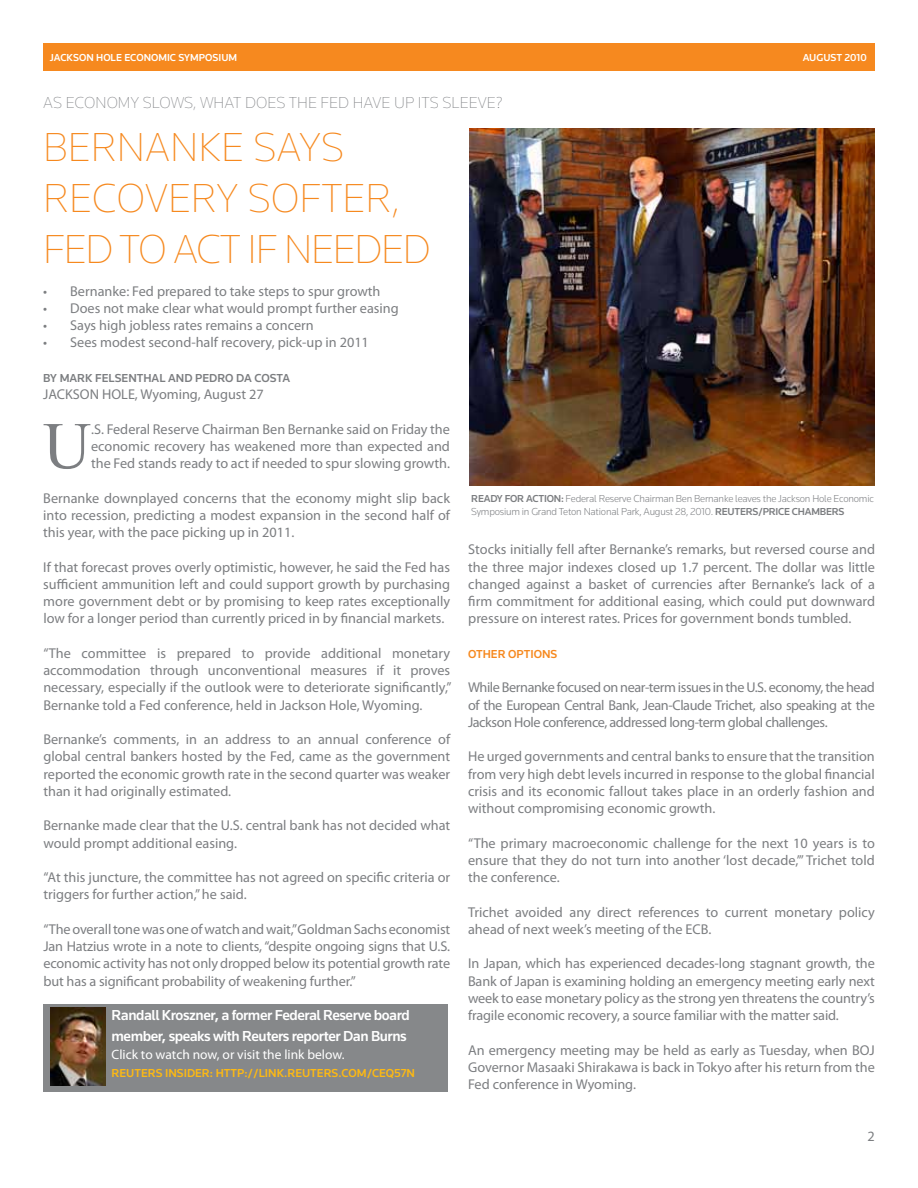
<style>
.page{position:relative;width:918px;height:1188px;background:#fff}
.page>*{position:absolute;margin:0;border:0;box-sizing:border-box;transform-origin:0 0}
.t1{font:66.3px "Times New Roman";color:#7c7e81}
.t2{font:200 42px/51px "Knowledge";color:#f6891f}
.t3{font:200 16.5px "Knowledge";color:#7c7e81}
.t4{font:500 15px/21px "Knowledge";letter-spacing:-.03em;color:#fff}
.t5{font:14.25px/17.2px "Myriad Pro";color:#7c7e81;text-align:justify}
.t6{font:13.5px "Myriad Pro";color:#fff}
.t7{font:500 12px "Knowledge";color:#fdb913}
.t8{font:500 12px "Knowledge";color:#7c7e81}
.t9{font:500 12px "Knowledge";color:#f6891f}
.t10{font:300 10.5px/13.5px "Knowledge";letter-spacing:-.02em;color:#7c7e81}
.t11{font:500 10.5px "Knowledge";color:#fff}
.t12{font:500 10.5px "Knowledge";letter-spacing:-.02em;color:#7c7e81}
.s1{font-weight:500}
</style>
<div class="page">
<div style="left:43px;top:43px;width:832px;height:28px;background:#f6891f"></div>
<img style="left:470px;top:129px;width:405px;height:356px">
<div style="left:43px;top:1004px;width:405px;height:87px;background:#86888a"></div>
<img style="left:51px;top:1008px;width:54px;height:77px">
<p class="t11" style="left:50px;top:51px;width:189px">JACKSON HOLE ECONOMIC SYMPOSIUM</p>
<p class="t11" style="left:803px;top:51px;width:65px">AUGUST 2010</p>
<p class="t3" style="left:43px;top:93px;width:461px">AS ECONOMY SLOWS, WHAT DOES THE FED HAVE UP ITS SLEEVE?</p>
<h2 class="t2" style="left:43px;top:121px;width:389px">BERNANKE SAYS<br>RECOVERY SOFTER,<br>FED TO ACT I F NEEDED</h2>
<p class="t5" style="left:43px;top:282px;width:339px">• Bernanke: Fed prepared to take steps to spur growth</p>
<p class="t5" style="left:43px;top:299px;width:357px">• Does not make clear what would prompt further easing</p>
<p class="t5" style="left:43px;top:316px;width:272px">• Says high jobless rates remains a concern</p>
<p class="t5" style="left:43px;top:334px;width:327px">• Sees modest second-half recovery, pick-up in 2011</p>
<p class="t8" style="left:43px;top:370px;width:248px">BY MARK FELSENTHAL AND PEDRO DA COSTA</p>
<p class="t5" style="left:43px;top:385px;width:222px">JACKSON HOLE, Wyoming, August 27</p>
<h1 class="t1" style="left:43px;top:401px;width:49px">U</h1>
<p class="t5" style="left:91px;top:420px;width:360px">.S. Federal Reserve Chairman Ben Bernanke said on Friday the economic recovery has weakened more than expected and the Fed stands ready to act if needed to spur slowing growth.</p>
<p class="t5" style="left:43px;top:489px;width:408px">Bernanke downplayed concerns that the economy might slip back into recession, predicting a modest expansion in the second half of this year, with the pace picking up in 2011.</p>
<p class="t5" style="left:43px;top:558px;width:408px">If that forecast proves overly optimistic, however, he said the Fed has sufficient ammunition left and could support growth by purchasing more government debt or by promising to keep rates exceptionally low for a longer period than currently priced in by financial markets.</p>
<p class="t5" style="left:43px;top:644px;width:410px">“The committee is prepared to provide additional monetary accommodation through unconventional measures if it proves necessary, especially if the outlook were to deteriorate significantly,” Bernanke told a Fed conference, held in Jackson Hole, Wyoming.</p>
<p class="t5" style="left:43px;top:730px;width:408px">Bernanke’s comments, in an address to an annual conference of global central bankers hosted by the Fed, came as the government reported the economic growth rate in the second quarter was weaker than it had originally estimated.</p>
<p class="t5" style="left:43px;top:817px;width:408px">Bernanke made clear that the U.S. central bank has not decided what would prompt additional easing.</p>
<p class="t5" style="left:43px;top:869px;width:408px">“At this juncture, the committee has not agreed on specific criteria or triggers for further action,”he said.</p>
<p class="t5" style="left:43px;top:920px;width:408px">“Theoveralltonewasoneofwatchandwait,”GoldmanSachseconomist Jan Hatzius wrote in a note to clients, “despite ongoing signs that U.S. economic activity has not only dropped below its potential growth rate but has a significant probability of weakening further.”</p>
<p class="t4" style="left:112px;top:1004px;width:300px">RANDALL KROSZNER, A FORMER FEDERAL RESERVE BOARD<br>MEMBER, SPEAKS WITH REUTERS REPORTER DAN BURNS</p>
<p class="t6" style="left:112px;top:1046px;width:235px">Click to watch now, or visit the link below.</p>
<p class="t7" style="left:112px;top:1066px;width:303px">REUTERS INSIDER: HTTP://LINK.REUTERS.COM/CEQ57N</p>
<p class="t10" style="left:471px;top:491px;width:404px;text-indent:90px"><span class="s1">:</span> Federal Reserve Chairman Ben Bernanke leaves the Jackson Hole Economic<br>Symposium in Grand Teton National Park, August 28, 2010. <span class="s1">REUTERS</span></p>
<p class="t12" style="left:471px;top:492px;width:8px">READY</p>
<p class="t12" style="left:505px;top:492px;width:8px">FOR</p>
<p class="t12" style="left:526px;top:492px;width:7px">ACTION</p>
<p class="t12" style="left:758px;top:505px;width:88px">/PRICE CHAMBERS</p>
<p class="t5" style="left:468px;top:541px;width:408px">Stocks initially fell after Bernanke’s remarks, but reversed course and the three major indexes closed up 1.7 percent. The dollar was little changed against a basket of currencies after Bernanke’s lack of a firm commitment for additional easing, which could put downward pressure on interest rates. Prices for government bonds tumbled.</p>
<p class="t9" style="left:468px;top:646px;width:9px">OTHER</p>
<p class="t9" style="left:508px;top:646px;width:8px">OPTIONS</p>
<p class="t5" style="left:468px;top:679px;width:408px">While Bernanke focused on near-term issues in the U.S. economy, the head of the European Central Bank, Jean-Claude Trichet, also speaking at the Jackson Hole conference, addressed long-term global challenges.</p>
<p class="t5" style="left:468px;top:748px;width:408px">He urged governments and central banks to ensure that the transition from very high debt levels incurred in response to the global financial crisis and its economic fallout takes place in an orderly fashion and without compromising economic growth.</p>
<p class="t5" style="left:468px;top:834px;width:408px">“The primary macroeconomic challenge for the next 10 years is to ensure that they do not turn into another ‘lost decade,’” Trichet told the conference.</p>
<p class="t5" style="left:468px;top:903px;width:408px">Trichet avoided any direct references to current monetary policy ahead of next week’s meeting of the ECB.</p>
<p class="t5" style="left:468px;top:955px;width:408px">In Japan, which has experienced decades-long stagnant growth, the Bank of Japan is examining holding an emergency meeting early next week to ease monetary policy as the strong yen threatens the country’s fragile economic recovery, a source familiar with the matter said.</p>
<p class="t5" style="left:468px;top:1041px;width:408px">An emergency meeting may be held as early as Tuesday, when BOJ Governor Masaaki Shirakawa is back in Tokyo after his return from the Fed conference in Wyoming.</p>
<p class="t5" style="left:867px;top:1127px;width:9px">2</p>
</div>
